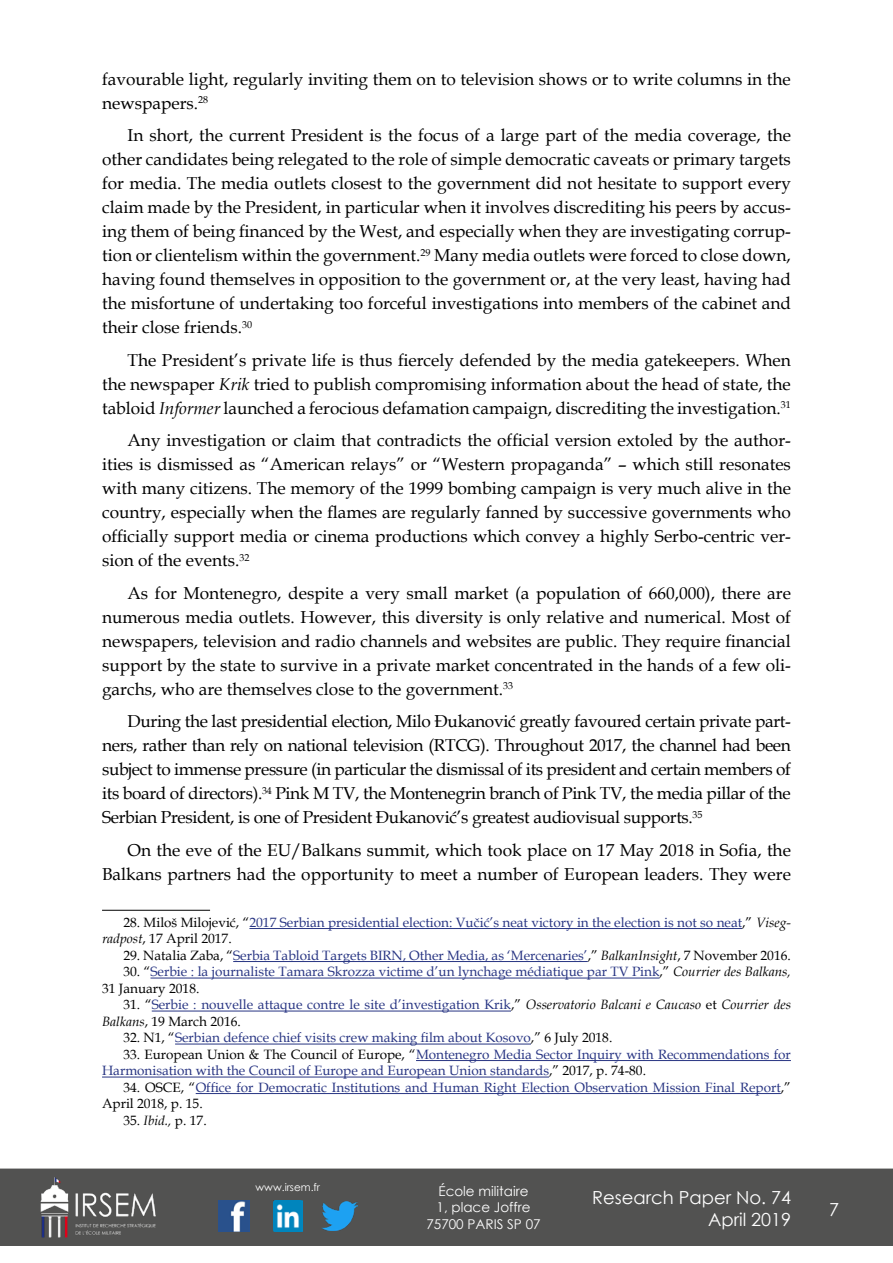
<style>
.page{position:relative;width:893px;height:1263px;background:#fff}
.page>*{position:absolute;margin:0;border:0;box-sizing:border-box;transform-origin:0 0}
.t1{font:18px/21.6px "Century Gothic";color:#fff;text-align:right}
.t2{font:17.25px/24px "Book Antiqua";color:#000;text-align:justify}
.t3{font:13.5px/16.5px "Book Antiqua";color:#283583}
.t4{font:13.5px/16.2px "Century Gothic";color:#fff;text-align:center}
.t5{font:13.5px "Book Antiqua";color:#000}
.t6{font:10.5px "Century Gothic";color:#fff}
.s1{font-style:italic}
.s2{color:#000}
.s3{font-style:italic;color:#000}
</style>
<div class="page">
<div style="left:0;top:1168px;width:893px;height:78px;background:#525251;border:2px solid #525251"></div>
<img style="left:39px;top:1169px;width:117px;height:76px">
<img style="left:322px;top:1201px;width:36px;height:30px">
<img style="left:218px;top:1200px;width:31px;height:32px">
<img style="left:274px;top:1200px;width:28px;height:32px">
<hr style="left:102px;top:910px;width:108px;height:1px;background:#000">
<hr style="left:249px;top:928px;width:493px;height:1px;background:#283583">
<hr style="left:233px;top:961px;width:355px;height:1px;background:#283583">
<hr style="left:150px;top:978px;width:510px;height:1px;background:#283583">
<hr style="left:152px;top:1011px;width:359px;height:1px;background:#283583">
<hr style="left:175px;top:1044px;width:356px;height:1px;background:#283583">
<hr style="left:416px;top:1060px;width:375px;height:1px;background:#283583">
<hr style="left:102px;top:1077px;width:447px;height:1px;background:#283583">
<hr style="left:196px;top:1093px;width:585px;height:1px;background:#283583">
<p class="t2" style="left:102px;top:67px;width:690px">favourable light, regularly inviting them on to television shows or to write columns in the newspapers.<sup>28</sup></p>
<p class="t2" style="left:102px;top:123px;width:690px;text-indent:26px">In short, the current President is the focus of a large part of the media coverage, the other candidates being relegated to the role of simple democratic caveats or primary targets for media. The media outlets closest to the government did not hesitate to support every claim made by the President, in particular when it involves discrediting his peers by accus&shy;ing them of being financed by the West, and especially when they are investigating corrup&shy;tion or clientelism within the government.<sup>29</sup> Many media outlets were forced to close down, having found themselves in opposition to the government or, at the very least, having had the misfortune of undertaking too forceful investigations into members of the cabinet and their close friends.<sup>30</sup></p>
<p class="t2" style="left:102px;top:348px;width:690px;text-indent:26px">The President’s private life is thus fiercely defended by the media gatekeepers. When the newspaper <span class="s1">Krik</span> tried to publish compromising information about the head of state, the tabloid <span class="s1">Informer</span> launched a ferocious defamation campaign, discrediting the investigation.<sup>31</sup></p>
<p class="t2" style="left:102px;top:428px;width:690px;text-indent:26px">Any investigation or claim that contradicts the official version extoled by the author&shy;ities is dismissed as “American relays” or “Western propaganda” – which still resonates with many citizens. The memory of the 1999 bombing campaign is very much alive in the country, especially when the flames are regularly fanned by successive governments who officially support media or cinema productions which convey a highly Serbo-centric ver&shy;sion of the events.<sup>32</sup></p>
<p class="t2" style="left:102px;top:581px;width:690px;text-indent:26px">As for Montenegro, despite a very small market (a population of 660,000), there are numerous media outlets. However, this diversity is only relative and numerical. Most of newspapers, television and radio channels and websites are public. They require financial support by the state to survive in a private market concentrated in the hands of a few oli&shy;garchs, who are themselves close to the government.<sup>33</sup></p>
<p class="t2" style="left:102px;top:709px;width:690px;text-indent:26px">During the last presidential election, Milo Đukanović greatly favoured certain private part&shy;ners, rather than rely on national television (RTCG). Throughout 2017, the channel had been subject to immense pressure (in particular the dismissal of its president and certain members of its board of directors).<sup>34</sup> Pink M TV, the Montenegrin branch of Pink TV, the media pillar of the Serbian President, is one of President Đukanović’s greatest audiovisual supports.<sup>35</sup></p>
<p class="t2" style="left:102px;top:838px;width:690px;text-align:right">On the eve of the EU/Balkans summit, which took place on 17 May 2018 in Sofia, the<br>Balkans partners had the opportunity to meet a number of European leaders. They were</p>
<p class="t3" style="left:102px;top:914px;width:690px;text-indent:21px"><span class="s2">28. Miloš Milojević, “</span>2017 Serbian presidential election: Vučić’s neat victory in the election is not so neat<span class="s2">,”</span> <span class="s3">Viseg&shy;radpost</span><span class="s2">, 17 April 2017.</span></p>
<p class="t3" style="left:123px;top:947px;width:669px"><span class="s2">29. Natalia Zaba, “</span>Serbia Tabloid Targets BIRN, Other Media, as ‘Mercenaries’<span class="s2">,”</span> <span class="s3">BalkanInsight</span><span class="s2">, 7 November 2016.</span></p>
<p class="t3" style="left:102px;top:963px;width:690px;text-indent:21px"><span class="s2">30. “</span>Serbie : la journaliste Tamara Skrozza victime d’un lynchage médiatique par TV Pink<span class="s2">,”</span> <span class="s3">Courrier des Balkans,<br></span><span class="s2">31 January 2018.</span></p>
<p class="t3" style="left:102px;top:996px;width:690px;text-indent:21px"><span class="s2">31. “</span>Serbie : nouvelle attaque contre le site d’investigation Krik<span class="s2">,”</span> <span class="s3">Osservatorio Balcani e Caucaso</span> <span class="s2">et</span> <span class="s3">Courrier des<br>Balkans</span><span class="s2">, 19 March 2016.</span></p>
<p class="t3" style="left:123px;top:1029px;width:491px"><span class="s2">32. N1, “</span>Serbian defence chief visits crew making film about Kosovo<span class="s2">,” 6 July 2018.</span></p>
<p class="t3" style="left:102px;top:1046px;width:690px;text-indent:21px"><span class="s2">33. European Union &amp; The Council of Europe, “</span>Montenegro Media Sector Inquiry with Recommendations for<br>Harmonisation with the Council of Europe and European Union standards<span class="s2">,” 2017, p. 74-80.</span></p>
<p class="t3" style="left:102px;top:1079px;width:690px;text-indent:21px"><span class="s2">34. OSCE, “</span>Office for Democratic Institutions and Human Right Election Observation Mission Final Report<span class="s2">,”<br>April 2018, p. 15.</span></p>
<p class="t5" style="left:123px;top:1111px;width:85px">35. <span class="s1">Ibid.,</span> p. 17.</p>
<p class="t6" style="left:256px;top:1179px;width:66px">www.irsem.fr</p>
<p class="t4" style="left:426px;top:1183px;width:116px">École militaire<br>1, place Joffre<br>75700 PARIS SP 07</p>
<p class="t1" style="left:592px;top:1186px;width:200px">Research Paper No. 74<br>April 2019</p>
<p class="t1" style="left:829px;top:1198px;width:11px">7</p>
</div>
